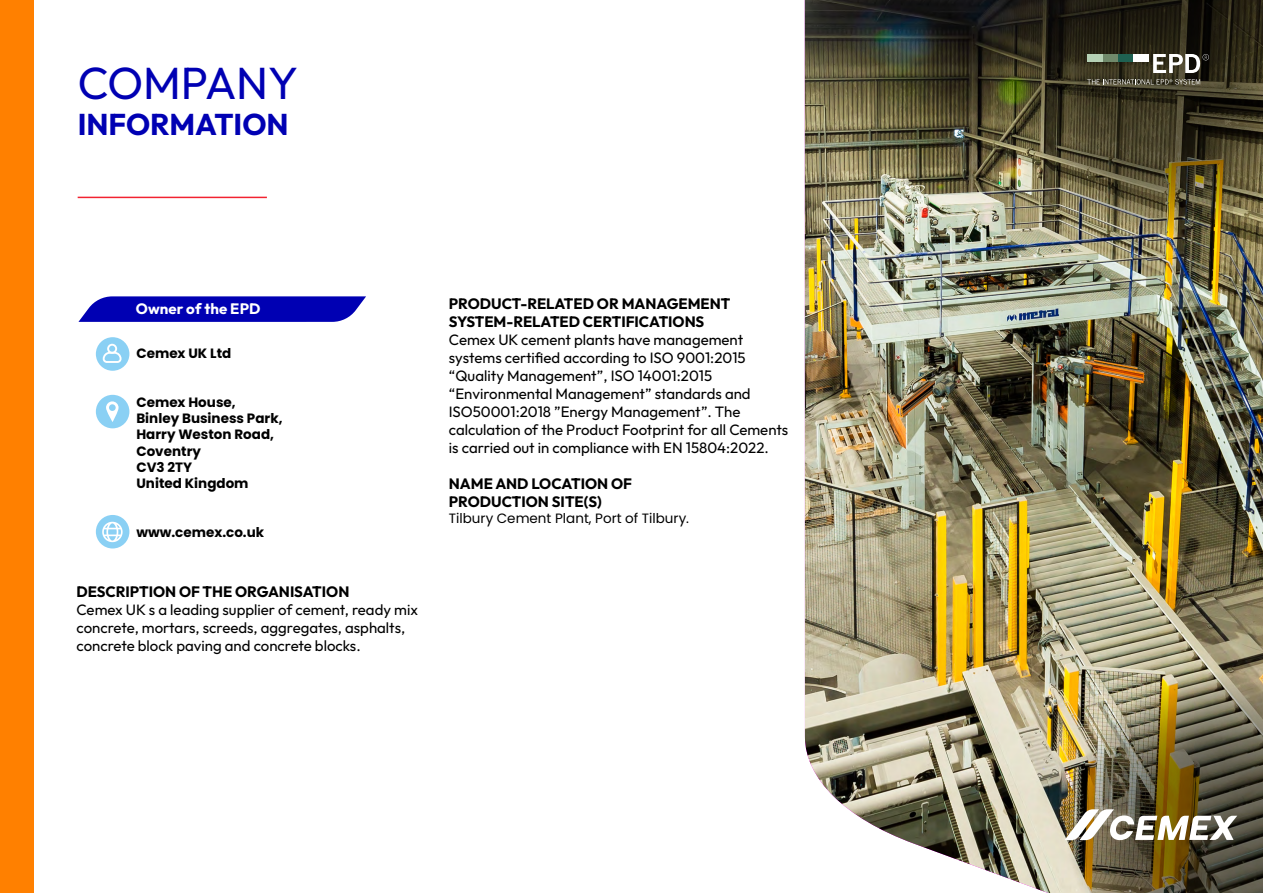
<style>
.page{position:relative;width:1263px;height:893px;background:#fff}
.page>*{position:absolute;margin:0;border:0;box-sizing:border-box;transform-origin:0 0}
.t1{font:45px "Outfit";letter-spacing:-.005em;color:#0000b3}
.t2{font:700 30px "Outfit";color:#0000b3}
.t3{font:15px/18px "Outfit";color:#000}
.t4{font:700 15px/18px "Outfit";color:#000}
.t5{font:700 15px "Outfit";letter-spacing:.005em;color:#fff}
.t6{font:700 13.5px/16.2px "Poppins";color:#000}
.t7{font:13.5px "Poppins";color:#000}
</style>
<div class="page">
<img style="left:805px;top:0;width:458px;height:893px">
<svg style="left:78px;top:296px;width:288px;height:26px;background:#1818ba"></svg>
<div style="left:96px;top:337px;width:33px;height:34px;background:#8ad0f4;border-radius:50%"></div>
<svg style="left:103px;top:344px;width:19px;height:19px"></svg>
<div style="left:96px;top:395px;width:33px;height:33px;background:#8ad0f4;border-radius:50%"></div>
<svg style="left:106px;top:401px;width:13px;height:21px"></svg>
<div style="left:96px;top:515px;width:33px;height:33px;background:#8ad0f4;border-radius:50%"></div>
<svg style="left:102px;top:522px;width:21px;height:20px"></svg>
<div style="left:0;top:0;width:33px;height:893px;background:#ff8000"></div>
<img style="left:1064px;top:671px;width:199px;height:222px">
<hr style="left:78px;top:197px;width:189px;height:1px;background:#f22331">
<svg style="left:1010px;top:0;width:253px;height:236px;background:#4a432b"></svg>
<svg style="left:1087px;top:79px;width:113px;height:6px"></svg>
<div style="left:1118px;top:54px;width:15px;height:8px;background:#1f6152"></div>
<div style="left:1102px;top:54px;width:16px;height:8px;background:#708a6b"></div>
<div style="left:1087px;top:54px;width:16px;height:8px;background:#b5d1b5"></div>
<div style="left:1133px;top:54px;width:16px;height:8px;background:#fff"></div>
<svg style="left:1153px;top:54px;width:56px;height:19px"></svg>
<h1 class="t1" style="left:78px;top:58px;width:222px">COMPANY</h1>
<h2 class="t2" style="left:78px;top:107px;width:212px">INFORMATION</h2>
<p class="t5" style="left:136px;top:301px;width:126px">Owner of the EPD</p>
<p class="t6" style="left:136px;top:346px;width:96px">Cemex UK Ltd</p>
<p class="t6" style="left:136px;top:394px;width:148px">Cemex House,<br>Binley Business Park,<br>Harry Weston Road,<br>Coventry<br>CV3 2TY<br>United Kingdom</p>
<p class="t6" style="left:136px;top:524px;width:129px">www.cemex.co.uk</p>
<p class="t4" style="left:77px;top:582px;width:274px">DESCRIPTION OF THE ORGANISATION</p>
<p class="t3" style="left:77px;top:600px;width:343px">Cemex UK s a leading supplier of cement, ready mix concrete, mortars, screeds, aggregates, asphalts, concrete block paving and concrete blocks.</p>
<p class="t4" style="left:449px;top:295px;width:283px">PRODUCT-RELATED OR MANAGEMENT<br>SYSTEM-RELATED CERTIFICATIONS</p>
<p class="t3" style="left:449px;top:331px;width:341px">Cemex UK cement plants have management systems certified according to ISO 9001:2015 “Quality Management”, ISO 14001:2015 “Environmental Management” standards and ISO50001:2018 ”Energy Management”. The calculation of the Product Footprint for all Cements is carried out in compliance with EN 15804:2022.</p>
<p class="t4" style="left:449px;top:475px;width:185px">NAME AND LOCATION OF<br>PRODUCTION SITE(S)</p>
<p class="t7" style="left:449px;top:511px;width:242px">Tilbury Cement Plant, Port of Tilbury.</p>
</div>
